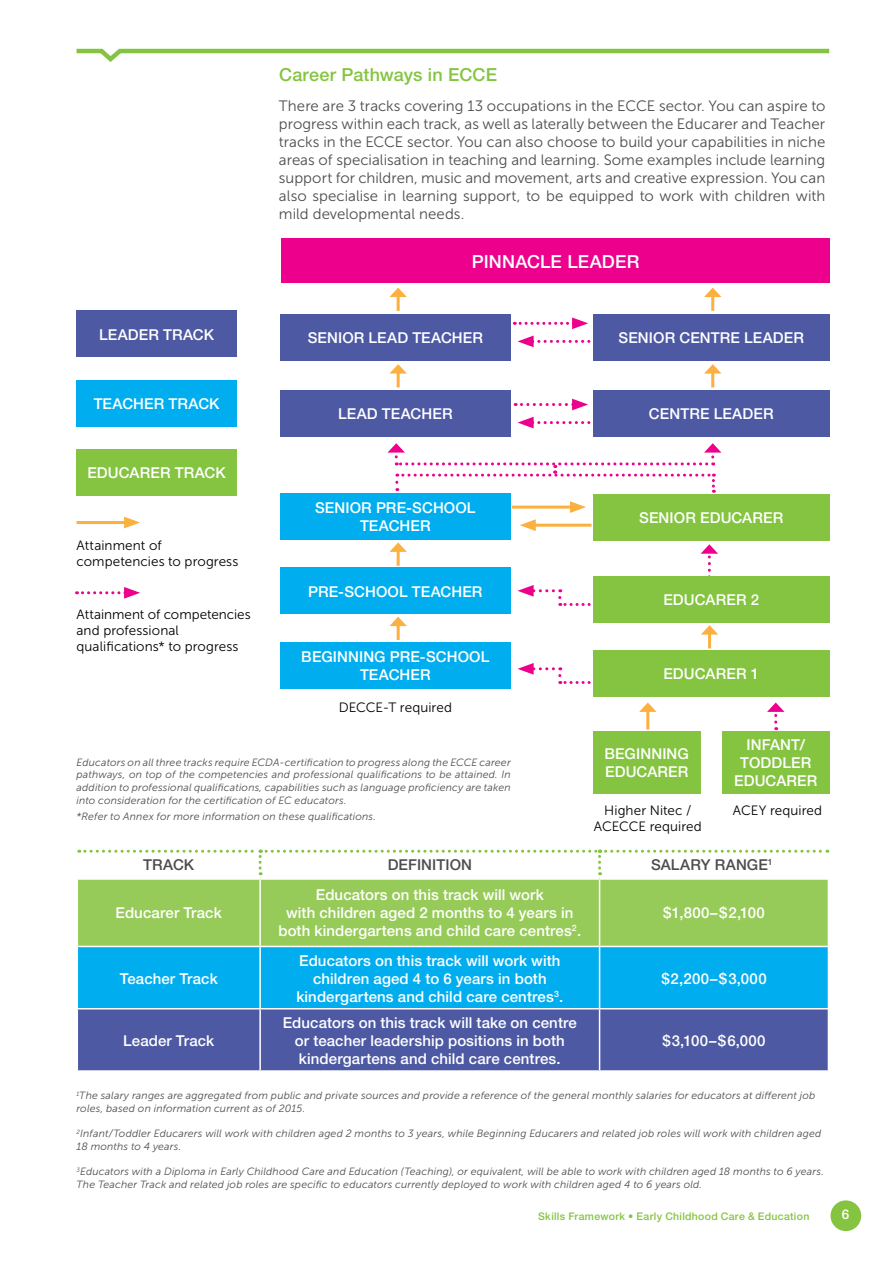
<style>
.page{position:relative;width:893px;height:1263px;background:#fff}
.page>*{position:absolute;margin:0;border:0;box-sizing:border-box;transform-origin:0 0}
.t1{font:500 18px "Helvetica Neue CE";letter-spacing:.005em;color:#85c441}
.t2{font:500 18px "Helvetica Neue CE";letter-spacing:.01em;color:#fff}
.t3{font:500 15px/18px "Helvetica Neue CE";letter-spacing:.005em;color:#fff;text-align:center}
.t4{font:15px/18px "Museo Sans 300";color:#4d4d4f;text-align:justify}
.t5{font:500 15px "Helvetica Neue CE";letter-spacing:.005em;color:#4d4d4f}
.t6{font:13.5px/16.2px "Museo Sans 300";letter-spacing:.005em;color:#000}
.t7{font:500 13.5px "Helvetica Neue CE";color:#fff}
.t8{font:italic 10.5px/12.6px "Museo Sans 300";letter-spacing:.015em;color:#4d4d4f}
.t9{font:500 10.5px "Helvetica Neue CE";letter-spacing:.03em;color:#85c441}
</style>
<div class="page">
<div style="left:280px;top:314px;width:231px;height:46px;background:#4d59a3"></div>
<div style="left:77px;top:311px;width:160px;height:46px;background:#4d59a3"></div>
<div style="left:77px;top:380px;width:160px;height:46px;background:#00aeef"></div>
<div style="left:77px;top:449px;width:160px;height:46px;background:#85c441"></div>
<svg style="left:518px;top:336px;width:71px;height:11px"></svg>
<svg style="left:514px;top:317px;width:74px;height:12px"></svg>
<hr style="left:77px;top:521px;width:53px;height:3px;background:#fbb040">
<svg style="left:124px;top:517px;width:16px;height:11px"></svg>
<svg style="left:77px;top:587px;width:63px;height:12px"></svg>
<svg style="left:76px;top:48px;width:754px;height:14px"></svg>
<div style="left:593px;top:314px;width:237px;height:46px;background:#4d59a3"></div>
<div style="left:282px;top:239px;width:548px;height:44px;background:#ec008c"></div>
<div style="left:830px;top:1200px;width:31px;height:31px;background:#85c441;border-radius:50%"></div>
<div style="left:280px;top:390px;width:231px;height:47px;background:#4d59a3"></div>
<div style="left:280px;top:567px;width:231px;height:47px;background:#00aeef"></div>
<div style="left:280px;top:642px;width:231px;height:47px;background:#00aeef"></div>
<svg style="left:518px;top:417px;width:71px;height:11px"></svg>
<hr style="left:530px;top:524px;width:62px;height:3px;background:#fbb040">
<svg style="left:520px;top:519px;width:16px;height:12px"></svg>
<svg style="left:518px;top:585px;width:71px;height:21px"></svg>
<svg style="left:518px;top:663px;width:71px;height:21px"></svg>
<svg style="left:515px;top:399px;width:73px;height:11px"></svg>
<hr style="left:512px;top:506px;width:64px;height:3px;background:#fbb040">
<svg style="left:570px;top:501px;width:16px;height:12px"></svg>
<svg style="left:767px;top:702px;width:17px;height:28px"></svg>
<svg style="left:701px;top:544px;width:17px;height:32px"></svg>
<div style="left:593px;top:494px;width:237px;height:47px;background:#85c441"></div>
<div style="left:593px;top:576px;width:237px;height:46px;background:#85c441"></div>
<div style="left:593px;top:650px;width:237px;height:47px;background:#85c441"></div>
<div style="left:593px;top:731px;width:108px;height:62px;background:#85c441"></div>
<div style="left:722px;top:731px;width:108px;height:62px;background:#85c441"></div>
<div style="left:593px;top:390px;width:237px;height:47px;background:#4d59a3"></div>
<svg style="left:387px;top:443px;width:334px;height:50px"></svg>
<div style="left:280px;top:493px;width:231px;height:46px;background:#00aeef"></div>
<div style="left:78px;top:880px;width:750px;height:66px;background:#97cb59"></div>
<div style="left:78px;top:947px;width:750px;height:61px;background:#00aeef"></div>
<div style="left:78px;top:1009px;width:750px;height:61px;background:#4d59a3"></div>
<hr style="left:259px;top:880px;width:2px;height:66px;background:#fff">
<hr style="left:599px;top:880px;width:1px;height:66px;background:#fff">
<hr style="left:259px;top:947px;width:2px;height:61px;background:#fff">
<hr style="left:599px;top:947px;width:1px;height:61px;background:#fff">
<hr style="left:259px;top:1009px;width:2px;height:61px;background:#fff">
<hr style="left:599px;top:1009px;width:1px;height:61px;background:#fff">
<svg style="left:79px;top:850px;width:749px;height:25px"></svg>
<hr style="left:397px;top:294px;width:3px;height:17px;background:#fbb040">
<svg style="left:389px;top:288px;width:18px;height:9px"></svg>
<hr style="left:711px;top:294px;width:3px;height:17px;background:#fbb040">
<svg style="left:704px;top:288px;width:17px;height:9px"></svg>
<hr style="left:397px;top:371px;width:3px;height:16px;background:#fbb040">
<svg style="left:389px;top:364px;width:18px;height:10px"></svg>
<hr style="left:711px;top:371px;width:3px;height:16px;background:#fbb040">
<svg style="left:704px;top:364px;width:17px;height:10px"></svg>
<hr style="left:708px;top:632px;width:3px;height:16px;background:#fbb040">
<svg style="left:701px;top:625px;width:17px;height:9px"></svg>
<hr style="left:397px;top:549px;width:3px;height:17px;background:#fbb040">
<svg style="left:389px;top:542px;width:18px;height:10px"></svg>
<hr style="left:397px;top:623px;width:3px;height:17px;background:#fbb040">
<svg style="left:389px;top:617px;width:18px;height:9px"></svg>
<hr style="left:646px;top:709px;width:3px;height:20px;background:#fbb040">
<svg style="left:639px;top:702px;width:18px;height:10px"></svg>
<h1 class="t1" style="left:279px;top:64px;width:219px">Career Pathways in ECCE</h1>
<p class="t4" style="left:279px;top:97px;width:548px">There are 3 tracks covering 13 occupations in the ECCE sector. You can aspire to progress within each track, as well as laterally between the Educarer and Teacher tracks in the ECCE sector. You can also choose to build your capabilities in niche areas of specialisation in teaching and learning. Some examples include learning support for children, music and movement, arts and creative expression. You can also specialise in learning support, to be equipped to work with children with mild developmental needs.</p>
<h1 class="t2" style="left:472px;top:250px;width:169px">PINNACLE LEADER</h1>
<h2 class="t3" style="left:99px;top:326px;width:117px">LEADER TRACK</h2>
<h2 class="t3" style="left:308px;top:329px;width:177px">SENIOR LEAD TEACHER</h2>
<h2 class="t3" style="left:94px;top:395px;width:127px">TEACHER TRACK</h2>
<h2 class="t3" style="left:87px;top:464px;width:140px">EDUCARER TRACK</h2>
<p class="t6" style="left:77px;top:537px;width:163px">Attainment of competencies to progress</p>
<p class="t6" style="left:77px;top:606px;width:176px">Attainment of competencies and professional qualifications* to progress</p>
<h2 class="t3" style="left:338px;top:405px;width:116px">LEAD TEACHER</h2>
<h2 class="t3" style="left:315px;top:499px;width:162px">SENIOR PRE-SCHOOL<br>TEACHER</h2>
<h2 class="t3" style="left:308px;top:582px;width:176px">PRE-SCHOOL TEACHER</h2>
<h2 class="t3" style="left:301px;top:648px;width:190px">BEGINNING PRE-SCHOOL<br>TEACHER</h2>
<p class="t6" style="left:339px;top:699px;width:115px">DECCE-T required</p>
<p class="t8" style="left:77px;top:756px;width:436px;text-align:justify">Educators on all three tracks require ECDA-certification to progress along the ECCE career pathways, on top of the competencies and professional qualifications to be attained. In addition to professional qualifications, capabilities such as language proficiency are taken into consideration for the certification of EC educators.</p>
<p class="t8" style="left:77px;top:811px;width:301px">*Refer to Annex for more information on these qualifications.</p>
<h2 class="t3" style="left:618px;top:329px;width:187px">SENIOR CENTRE LEADER</h2>
<h2 class="t3" style="left:649px;top:405px;width:126px">CENTRE LEADER</h2>
<h2 class="t3" style="left:639px;top:509px;width:146px">SENIOR EDUCARER</h2>
<h2 class="t3" style="left:663px;top:591px;width:97px">EDUCARER 2</h2>
<h2 class="t3" style="left:663px;top:665px;width:97px">EDUCARER 1</h2>
<h2 class="t3" style="left:605px;top:745px;width:86px;text-align:left">BEGINNING<br>EDUCARER</h2>
<h2 class="t3" style="left:734px;top:736px;width:85px">INFANT/<br>TODDLER<br>EDUCARER</h2>
<p class="t6" style="left:594px;top:802px;width:109px;text-align:center">Higher Nitec /<br>ACECCE required</p>
<p class="t6" style="left:733px;top:802px;width:91px">ACEY required</p>
<h2 class="t5" style="left:143px;top:856px;width:53px">TRACK</h2>
<h2 class="t5" style="left:388px;top:856px;width:86px">DEFINITION</h2>
<h2 class="t5" style="left:651px;top:856px;width:128px">SALARY RANGE<sup>1</sup><sup>1</sup></h2>
<h2 class="t3" style="left:116px;top:903px;width:108px">Educarer Track</h2>
<h2 class="t3" style="left:278px;top:885px;width:304px">Educators on this track will work<br>with children aged 2 months to 4 years in both kindergartens and child care centres<sup>2</sup>.</h2>
<h2 class="t3" style="left:663px;top:903px;width:103px">$1,800–$2,100</h2>
<h2 class="t3" style="left:120px;top:969px;width:100px">Teacher Track</h2>
<h2 class="t3" style="left:123px;top:1031px;width:93px">Leader Track</h2>
<h2 class="t3" style="left:296px;top:951px;width:268px">Educators on this track will work with children aged 4 to 6 years in both kindergartens and child care centres<sup>3</sup>.</h2>
<h2 class="t3" style="left:283px;top:1013px;width:296px">Educators on this track will take on centre or teacher leadership positions in both kindergartens and child care centres.</h2>
<h2 class="t3" style="left:661px;top:969px;width:107px">$2,200–$3,000</h2>
<h2 class="t3" style="left:662px;top:1031px;width:105px">$3,100–$6,000</h2>
<p class="t8" style="left:77px;top:1089px;width:740px"><sup>1</sup>The salary ranges are aggregated from public and private sources and provide a reference of the general monthly salaries for educators at different job roles, based on information current as of 2015.</p>
<p class="t8" style="left:77px;top:1127px;width:746px"><sup>2</sup>Infant/Toddler Educarers will work with children aged 2 months to 3 years, while Beginning Educarers and related job roles will work with children aged<br>18 months to 4 years.</p>
<p class="t8" style="left:77px;top:1165px;width:749px"><sup>3</sup>Educators with a Diploma in Early Childhood Care and Education (Teaching), or equivalent, will be able to work with children aged 18 months to 6 years.<br>The Teacher Track and related job roles are specific to educators currently deployed to work with children aged 4 to 6 years old.</p>
<p class="t9" style="left:538px;top:1210px;width:273px">Skills Framework • Early Childhood Care &amp; Education</p>
<p class="t7" style="left:842px;top:1206px;width:9px">6</p>
</div>
